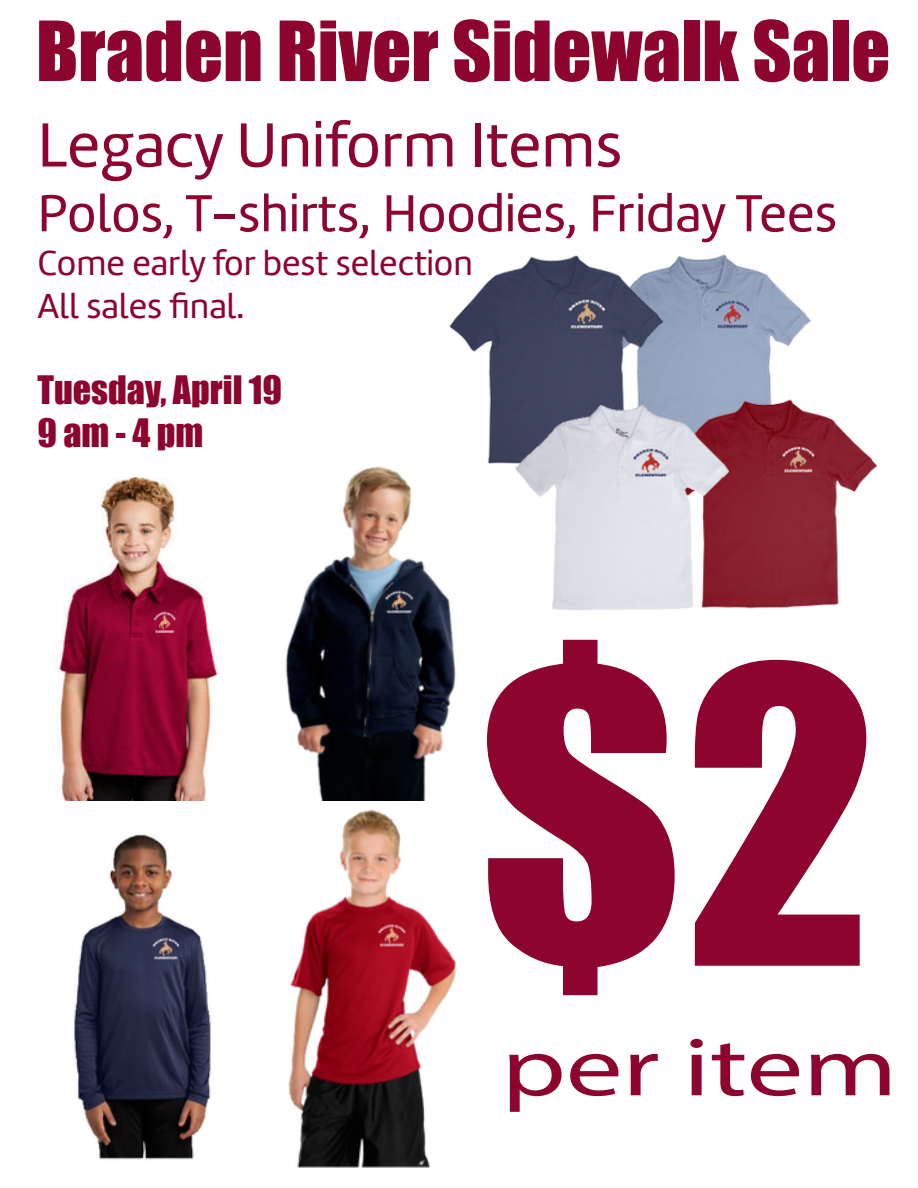
<style>
.page{position:relative;width:918px;height:1188px;background:#fff}
.page>*{position:absolute;margin:0;border:0;box-sizing:border-box;transform-origin:0 0}
.t1{font:76.5px "Impact";color:#8d042e}
.t2{font:64.5px "Melina";color:#8d042e}
.t3{font:54px "Melina";color:#8d042e}
.t4{font:36px/43.2px "Melina";color:#8d042e}
.t5{font:36px/43.2px "Impact";color:#8d042e}
</style>
<div class="page">
<img style="left:285px;top:466px;width:171px;height:335px">
<img style="left:74px;top:834px;width:137px;height:326px">
<img style="left:56px;top:477px;width:164px;height:324px">
<img style="left:288px;top:809px;width:168px;height:359px">
<img style="left:438px;top:254px;width:440px;height:361px">
<svg style="left:509px;top:1054px;width:53px;height:58px"></svg>
<svg style="left:570px;top:1054px;width:48px;height:42px"></svg>
<svg style="left:630px;top:1054px;width:28px;height:41px"></svg>
<svg style="left:690px;top:1039px;width:13px;height:56px"></svg>
<svg style="left:712px;top:1043px;width:32px;height:53px"></svg>
<svg style="left:751px;top:1054px;width:48px;height:42px"></svg>
<svg style="left:811px;top:1054px;width:79px;height:41px"></svg>
<svg style="left:487px;top:640px;width:188px;height:355px;fill:#8d042e"></svg>
<svg style="left:695px;top:660px;width:171px;height:306px;fill:#8d042e"></svg>
<h1 class="t1" style="left:36px;top:-8px;width:856px">Braden River Sidewalk Sale</h1>
<h2 class="t2" style="left:38px;top:104px;width:586px">Legacy Uniform Items</h2>
<h3 class="t3" style="left:38px;top:179px;width:801px">Polos, T-shirts, Hoodies, Friday Tees</h3>
<p class="t4" style="left:38px;top:241px;width:437px">Come early for best selection<br>All sales final.</p>
<p class="t5" style="left:38px;top:367px;width:246px">Tuesday, April 19<br>9 am - 4 pm</p>
</div>
